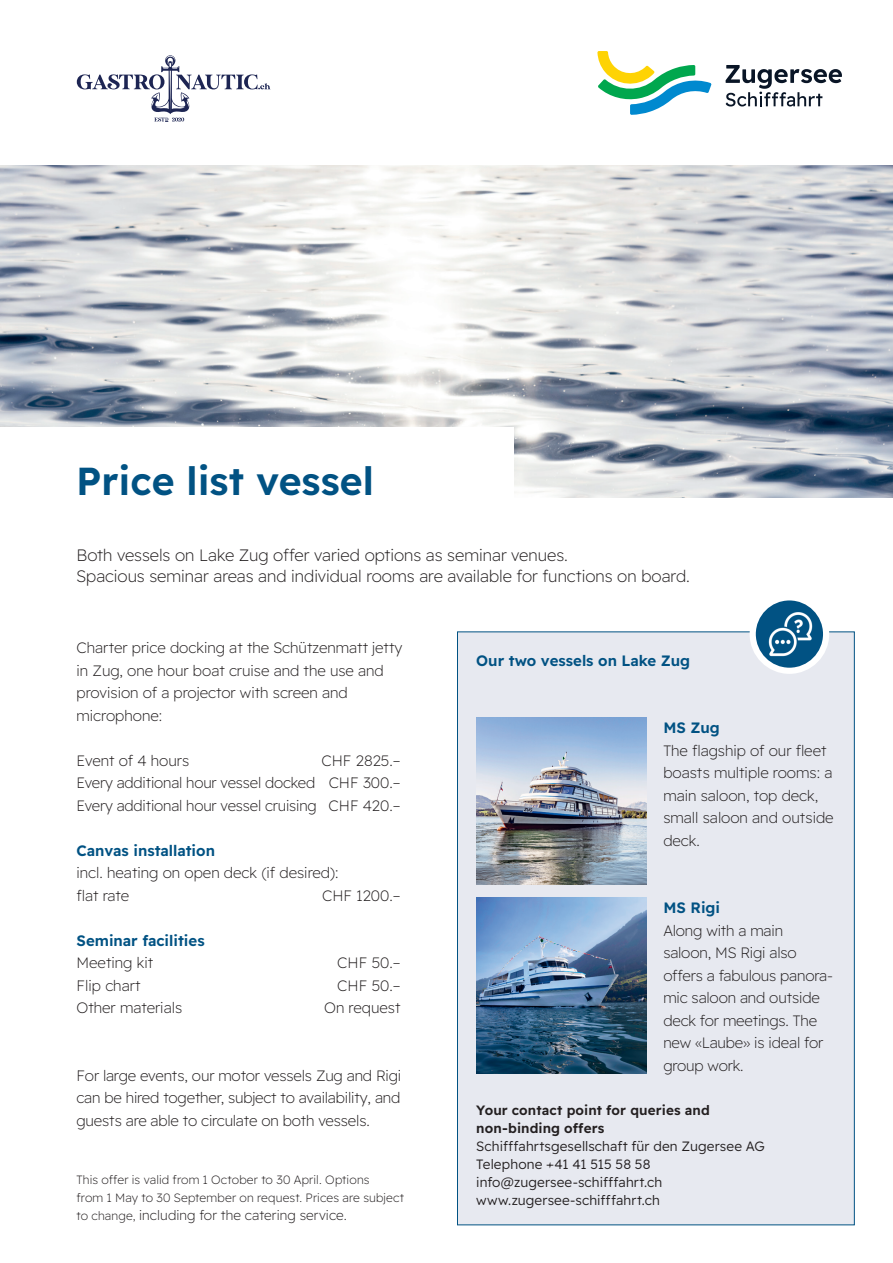
<style>
.page{position:relative;width:893px;height:1263px;background:#fff}
.page>*{position:absolute;margin:0;border:0;box-sizing:border-box;transform-origin:0 0}
.t1{font:600 39px "Readex Pro";color:#015283}
.t2{font:200 16.5px/21px "Readex Pro";color:#231f20}
.t3{font:200 15px/22.5px "Readex Pro";color:#231f20}
.t4{font:600 15px "Readex Pro";color:#015283}
.t5{font:300 13.5px/18px "Readex Pro";letter-spacing:.01em;color:#231f20}
.t6{font:600 13.5px/18px "Readex Pro";letter-spacing:.01em;color:#231f20}
.t7{font:200 13.5px "Readex Pro";letter-spacing:.005em;color:#231f20}
.t8{font:200 12px/18px "Readex Pro";letter-spacing:.01em;color:#231f20}
.s1{font-size:12px}
</style>
<div class="page">
<img style="left:0;top:166px;width:893px;height:331px">
<svg style="left:726px;top:65px;width:116px;height:41px"></svg>
<svg style="left:597px;top:51px;width:114px;height:64px"></svg>
<svg style="left:76px;top:55px;width:195px;height:67px"></svg>
<div style="left:457px;top:631px;width:398px;height:594px;background:#e7e9f0;border:1px solid #015283"></div>
<img style="left:476px;top:898px;width:170px;height:175px">
<div style="left:0;top:427px;width:514px;height:104px;background:#fff"></div>
<div style="left:750px;top:594px;width:79px;height:80px;border:6px solid #fff;border-radius:50%"></div>
<img style="left:758px;top:602px;width:64px;height:64px">
<img style="left:476px;top:718px;width:170px;height:166px">
<h1 class="t1" style="left:76px;top:459px;width:299px">Price list vessel</h1>
<p class="t2" style="left:77px;top:545px;width:615px">Both vessels on Lake Zug offer varied options as seminar venues.<br>Spacious seminar areas and individual rooms are available for functions on board.</p>
<p class="t3" style="left:77px;top:637px;width:327px">Charter price docking at the Schützenmatt jetty in Zug, one hour boat cruise and the use and provision of a projector with screen and microphone:</p>
<p class="t3" style="left:77px;top:749px;width:114px">Event of 4 hours</p>
<p class="t3" style="left:77px;top:749px;width:326px;text-align:justify;text-indent:245px">CHF 2825.– Every additional hour vessel docked CHF 300.– Every additional hour vessel cruising CHF 420.–</p>
<p class="t4" style="left:77px;top:842px;width:140px">Canvas installation</p>
<p class="t3" style="left:77px;top:862px;width:264px">incl. heating on open deck (if desired): flat rate</p>
<p class="t3" style="left:322px;top:884px;width:80px">CHF 1200.–</p>
<p class="t4" style="left:77px;top:932px;width:130px">Seminar facilities</p>
<p class="t3" style="left:77px;top:952px;width:78px">Meeting kit</p>
<p class="t3" style="left:337px;top:952px;width:65px">CHF 50.–</p>
<p class="t3" style="left:77px;top:974px;width:66px">Flip chart</p>
<p class="t3" style="left:337px;top:974px;width:65px">CHF 50.–</p>
<p class="t3" style="left:77px;top:997px;width:107px">Other materials</p>
<p class="t3" style="left:324px;top:997px;width:78px">On request</p>
<p class="t3" style="left:77px;top:1064px;width:326px;text-align:justify">For large events, our motor vessels Zug and Rigi can be hired together, subject to availability, and guests are able to circulate on both vessels.</p>
<p class="t8" style="left:77px;top:1171px;width:329px">This offer is valid from 1 October to 30 April. Options<br>from 1 May to 30 September on request. Prices are subject</p>
<p class="t7" style="left:77px;top:1208px;width:272px"><span class="s1">to change,</span> including for the catering service.</p>
<p class="t4" style="left:476px;top:652px;width:215px">Our two vessels on Lake Zug</p>
<p class="t4" style="left:663px;top:719px;width:58px">MS Zug</p>
<p class="t3" style="left:663px;top:739px;width:172px">The flagship of our fleet boasts multiple rooms: a main saloon, top deck, small saloon and outside deck.</p>
<p class="t4" style="left:663px;top:899px;width:58px">MS Rigi</p>
<p class="t3" style="left:663px;top:919px;width:171px">Along with a main saloon, MS Rigi also offers a fabulous panora&shy;mic saloon and outside deck for meetings. The new «Laube» is ideal for group work.</p>
<p class="t6" style="left:476px;top:1102px;width:235px">Your contact point for queries and non-binding offers</p>
<p class="t5" style="left:476px;top:1138px;width:290px">Schifffahrtsgesellschaft für den Zugersee AG Telephone +41 41 515 58 58 info@zugersee-schifffahrt.ch www.zugersee-schifffahrt.ch</p>
</div>
